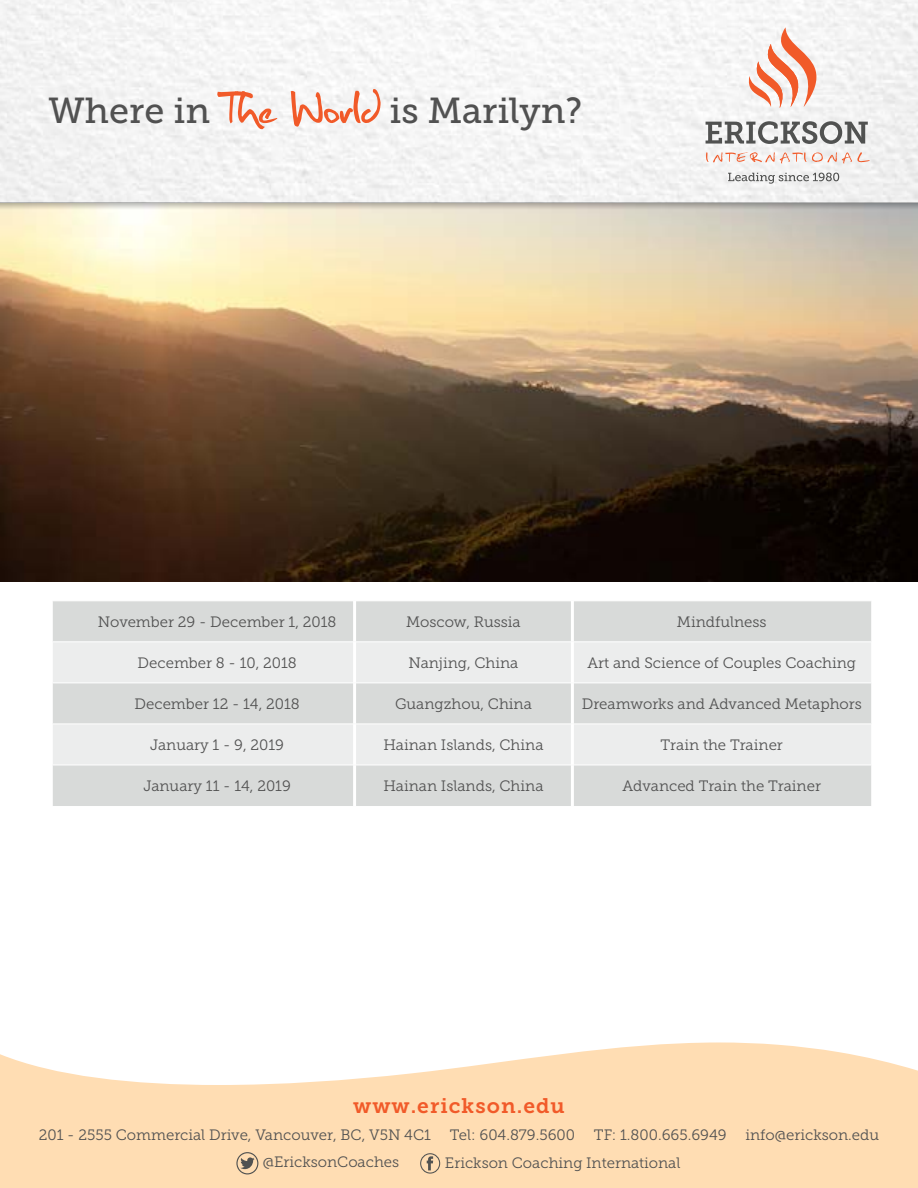
<style>
.page{position:relative;width:918px;height:1188px;background:#fff}
.page>*{position:absolute;margin:0;border:0;box-sizing:border-box;transform-origin:0 0}
.t1{font:36px "Museo Slab 500";color:#515151}
.t2{font:21px "Museo Slab 700";letter-spacing:.05em;color:#f15a29}
.t3{font:15px "Museo Slab 300";color:#515151}
.s1{font-family:"Christopherhand";font-size:60px;color:#f15a29}
</style>
<div class="page">
<img style="left:0;top:0;width:918px;height:581px">
<svg style="left:0;top:1042px;width:918px;height:146px;fill:#ffddb3"></svg>
<svg style="left:706px;top:121px;width:162px;height:23px"></svg>
<svg style="left:747px;top:28px;width:69px;height:80px"></svg>
<svg style="left:706px;top:152px;width:164px;height:11px"></svg>
<svg style="left:728px;top:173px;width:111px;height:11px"></svg>
<svg style="left:0;top:203px;width:918px;height:7px"></svg>
<svg style="left:236px;top:1152px;width:23px;height:23px"></svg>
<svg style="left:236px;top:1152px;width:22px;height:22px"></svg>
<svg style="left:420px;top:1153px;width:21px;height:21px"></svg>
<div style="left:420px;top:1153px;width:20px;height:21px;border:1px solid #515251;border-radius:50%"></div>
<svg style="left:427px;top:1156px;width:6px;height:14px"></svg>
<div style="left:53px;top:602px;width:818px;height:204px;background:#d8dad9"></div>
<svg style="left:53px;top:643px;width:818px;height:122px;fill:#eceded"></svg>
<hr style="left:53px;top:642px;width:302px;height:1px;background:#fff">
<hr style="left:355px;top:642px;width:217px;height:1px;background:#fff">
<hr style="left:572px;top:642px;width:299px;height:1px;background:#fff">
<hr style="left:53px;top:683px;width:302px;height:1px;background:#fff">
<hr style="left:355px;top:683px;width:217px;height:1px;background:#fff">
<hr style="left:572px;top:683px;width:299px;height:1px;background:#fff">
<hr style="left:53px;top:724px;width:302px;height:1px;background:#fff">
<hr style="left:355px;top:724px;width:217px;height:1px;background:#fff">
<hr style="left:572px;top:724px;width:299px;height:1px;background:#fff">
<hr style="left:53px;top:765px;width:302px;height:1px;background:#fff">
<hr style="left:355px;top:765px;width:217px;height:1px;background:#fff">
<hr style="left:572px;top:765px;width:299px;height:1px;background:#fff">
<hr style="left:353px;top:601px;width:3px;height:41px;background:#fff">
<hr style="left:571px;top:601px;width:3px;height:41px;background:#fff">
<hr style="left:353px;top:642px;width:3px;height:41px;background:#fff">
<hr style="left:571px;top:642px;width:3px;height:41px;background:#fff">
<hr style="left:353px;top:683px;width:3px;height:41px;background:#fff">
<hr style="left:571px;top:683px;width:3px;height:41px;background:#fff">
<hr style="left:353px;top:724px;width:3px;height:41px;background:#fff">
<hr style="left:571px;top:724px;width:3px;height:41px;background:#fff">
<hr style="left:353px;top:765px;width:3px;height:41px;background:#fff">
<hr style="left:571px;top:765px;width:3px;height:41px;background:#fff">
<h1 class="t1" style="left:49px;top:91px;width:535px">Where in <span class="s1">The World</span> is Marilyn?</h1>
<p class="t3" style="left:98px;top:614px;width:240px">November 29 - December 1, 2018</p>
<p class="t3" style="left:406px;top:614px;width:116px">Moscow, Russia</p>
<p class="t3" style="left:677px;top:614px;width:91px">Mindfulness</p>
<p class="t3" style="left:138px;top:655px;width:161px">December 8 - 10, 2018</p>
<p class="t3" style="left:409px;top:655px;width:111px">Nanjing, China</p>
<p class="t3" style="left:587px;top:655px;width:270px">Art and Science of Couples Coaching</p>
<p class="t3" style="left:135px;top:696px;width:167px">December 12 - 14, 2018</p>
<p class="t3" style="left:395px;top:696px;width:138px">Guangzhou, China</p>
<p class="t3" style="left:582px;top:696px;width:282px">Dreamworks and Advanced Metaphors</p>
<p class="t3" style="left:150px;top:737px;width:135px">January 1 - 9, 2019</p>
<p class="t3" style="left:383px;top:737px;width:162px">Hainan Islands, China</p>
<p class="t3" style="left:661px;top:737px;width:124px">Train the Trainer</p>
<p class="t3" style="left:143px;top:778px;width:149px">January 11 - 14, 2019</p>
<p class="t3" style="left:383px;top:778px;width:162px">Hainan Islands, China</p>
<p class="t3" style="left:623px;top:778px;width:200px">Advanced Train the Trainer</p>
<h2 class="t2" style="left:353px;top:1093px;width:213px">www.erickson.edu</h2>
<p class="t3" style="left:39px;top:1126px;width:394px">201 - 2555 Commercial Drive, Vancouver, BC, V5N 4C1</p>
<p class="t3" style="left:450px;top:1126px;width:278px">Tel: 604.879.5600 TF: 1.800.665.6949</p>
<p class="t3" style="left:745px;top:1126px;width:135px">info@erickson.edu</p>
<p class="t3" style="left:263px;top:1153px;width:138px">@EricksonCoaches</p>
<p class="t3" style="left:445px;top:1154px;width:237px">Erickson Coaching International</p>
</div>
